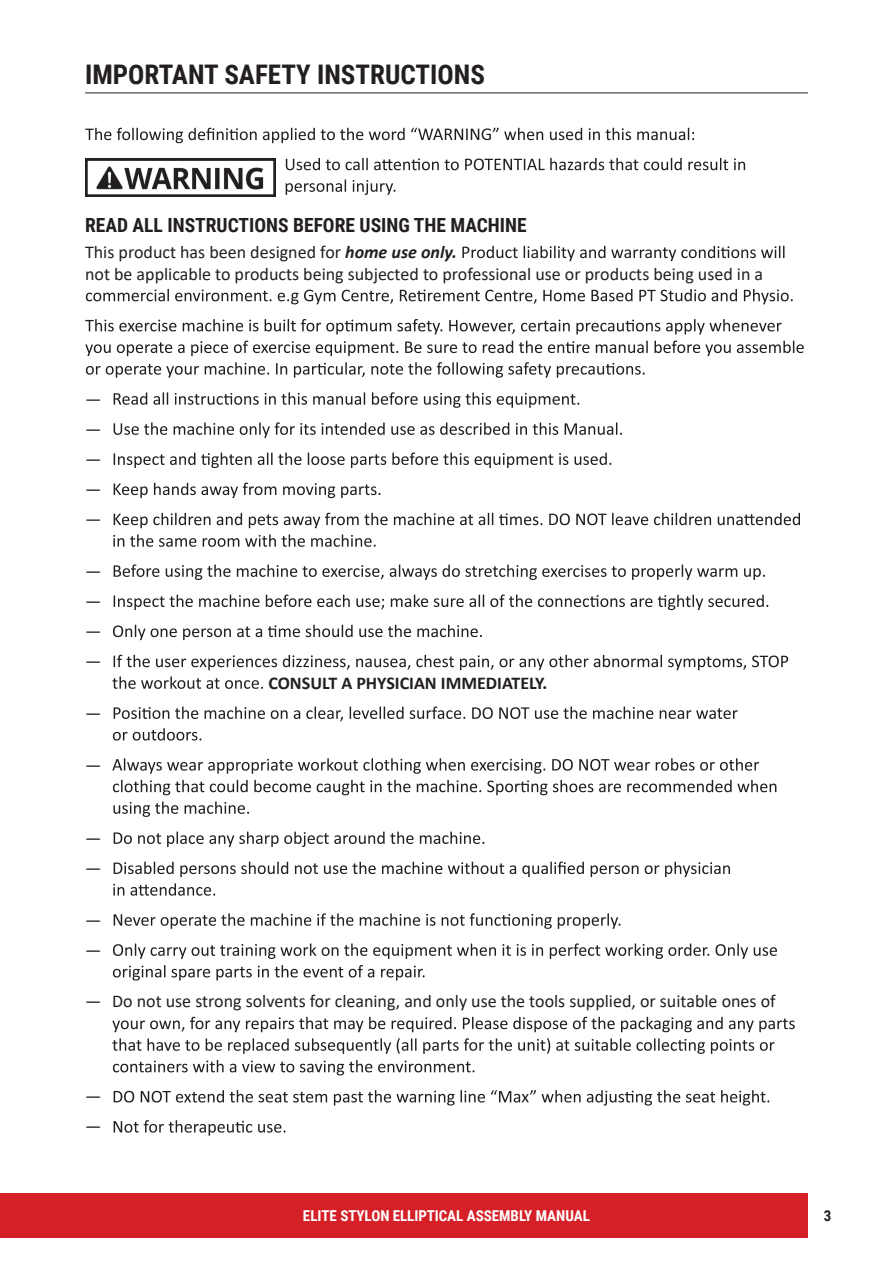
<style>
.page{position:relative;width:893px;height:1263px;background:#fff}
.page>*{position:absolute;margin:0;border:0;box-sizing:border-box;transform-origin:0 0}
.t1{font:700 27px "Roboto Condensed";color:#231f20}
.t2{font:700 19.5px "Roboto Condensed";color:#231f20}
.t3{font:18px/30.2px "Calibri";color:#231f20}
.t4{font:700 18px "Calibri";color:#231f20}
.t5{font:700 15px "Roboto Condensed";letter-spacing:-.005em;color:#fff}
.t6{font:700 15px "Roboto Condensed";color:#231f20}
.s1{font-weight:700;font-style:italic}
</style>
<div class="page">
<div style="left:3px;top:1193px;width:805px;height:45px;background:#d52027"></div>
<svg style="left:85px;top:128px;width:609px;height:15px"></svg>
<svg style="left:286px;top:158px;width:459px;height:12px"></svg>
<svg style="left:286px;top:179px;width:109px;height:16px"></svg>
<svg style="left:462px;top:246px;width:322px;height:15px"></svg>
<svg style="left:86px;top:289px;width:707px;height:15px"></svg>
<svg style="left:85px;top:319px;width:697px;height:15px"></svg>
<svg style="left:85px;top:341px;width:719px;height:15px"></svg>
<svg style="left:86px;top:362px;width:559px;height:16px"></svg>
<svg style="left:114px;top:392px;width:465px;height:16px"></svg>
<svg style="left:114px;top:422px;width:508px;height:16px"></svg>
<svg style="left:114px;top:452px;width:497px;height:16px"></svg>
<svg style="left:114px;top:483px;width:266px;height:15px"></svg>
<svg style="left:114px;top:513px;width:686px;height:15px"></svg>
<svg style="left:113px;top:534px;width:263px;height:13px"></svg>
<svg style="left:114px;top:564px;width:651px;height:16px"></svg>
<svg style="left:114px;top:594px;width:654px;height:16px"></svg>
<svg style="left:113px;top:625px;width:369px;height:15px"></svg>
<svg style="left:114px;top:655px;width:674px;height:15px"></svg>
<svg style="left:112px;top:676px;width:151px;height:13px"></svg>
<svg style="left:114px;top:706px;width:624px;height:15px"></svg>
<svg style="left:113px;top:728px;width:88px;height:12px"></svg>
<svg style="left:112px;top:758px;width:647px;height:16px"></svg>
<svg style="left:113px;top:780px;width:663px;height:15px"></svg>
<svg style="left:113px;top:801px;width:136px;height:16px"></svg>
<svg style="left:114px;top:831px;width:370px;height:16px"></svg>
<svg style="left:114px;top:862px;width:616px;height:15px"></svg>
<svg style="left:113px;top:883px;width:102px;height:13px"></svg>
<svg style="left:114px;top:913px;width:506px;height:16px"></svg>
<svg style="left:113px;top:943px;width:664px;height:16px"></svg>
<svg style="left:113px;top:965px;width:312px;height:15px"></svg>
<svg style="left:112px;top:1017px;width:683px;height:15px"></svg>
<svg style="left:112px;top:1038px;width:662px;height:16px"></svg>
<svg style="left:113px;top:1060px;width:361px;height:15px"></svg>
<svg style="left:114px;top:1090px;width:655px;height:15px"></svg>
<svg style="left:114px;top:1120px;width:171px;height:16px"></svg>
<hr style="left:85px;top:93px;width:723px;height:1px;background:#231f20">
<img style="left:85px;top:159px;width:191px;height:38px">
<h1 class="t1" style="left:85px;top:56px;width:401px">IMPORTANT SAFETY INSTRUCTIONS</h1>
<p class="t2" style="left:85px;top:212px;width:443px">READ ALL INSTRUCTIONS BEFORE USING THE MACHINE</p>
<p class="t3" style="left:85px;top:241px;width:680px;line-height:21.6px">This product has been designed for <span class="s1">home use only.<br></span>not be applicable to products being subjected to professional use or products being used in a</p>
<p class="t3" style="left:85px;top:383px;width:18px;text-align:justify">— — — — —</p>
<p class="t3" style="left:85px;top:555px;width:18px;text-align:justify">— — — —</p>
<p class="t3" style="left:85px;top:697px;width:18px">—</p>
<p class="t3" style="left:85px;top:749px;width:18px">—</p>
<p class="t3" style="left:85px;top:822px;width:18px">— —</p>
<p class="t3" style="left:85px;top:904px;width:18px">— —</p>
<p class="t4" style="left:268px;top:670px;width:281px">CONSULT A PHYSICIAN IMMEDIATELY.</p>
<p class="t3" style="left:85px;top:986px;width:692px">— Do not use strong solvents for cleaning, and only use the tools supplied, or suitable ones of</p>
<p class="t3" style="left:85px;top:1081px;width:18px">— —</p>
<p class="t5" style="left:303px;top:1205px;width:289px">ELITE STYLON ELLIPTICAL ASSEMBLY MANUAL</p>
<p class="t6" style="left:824px;top:1205px;width:9px">3</p>
</div>
